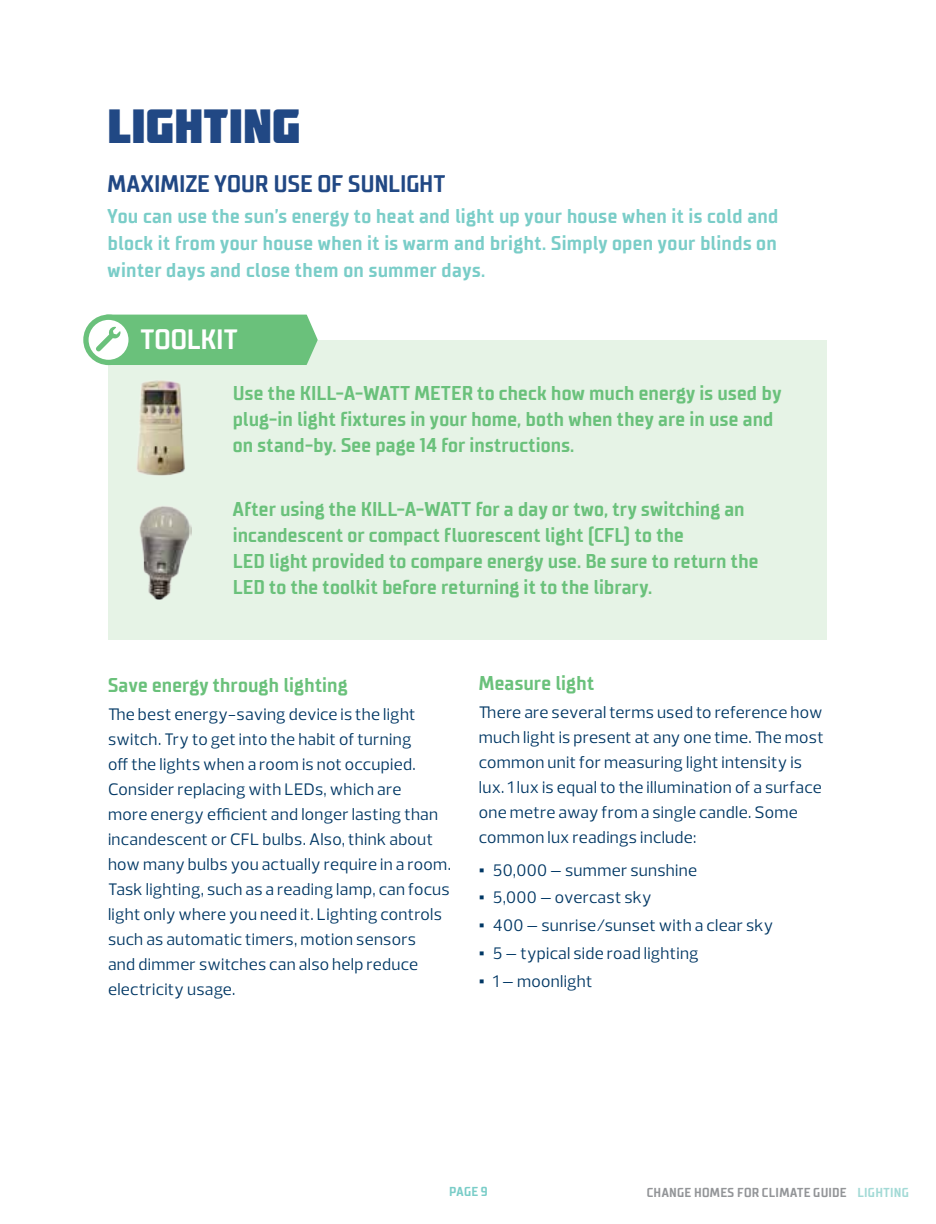
<style>
.page{position:relative;width:936px;height:1224px;background:#fff}
.page>*{position:absolute;margin:0;border:0;box-sizing:border-box;transform-origin:0 0}
.t1{font:48px "Molot DDB Regular";letter-spacing:-.005em;color:#214884}
.t2{font:700 28px "TT Supermolot Condensed";letter-spacing:.005em;color:#fff}
.t3{font:700 24px "TT Supermolot Condensed";letter-spacing:-.005em;color:#214884}
.t4{font:700 20px/26px "TT Supermolot Condensed";letter-spacing:.015em;color:#6ac17b}
.t5{font:700 20px/27px "TT Supermolot Condensed";letter-spacing:.01em;color:#7acdc8;text-align:justify}
.t6{font:17px/25px "Prelo";letter-spacing:.02em;color:#003764}
.t7{font:700 13px "TT Supermolot Condensed";letter-spacing:.025em;color:#939598}
.t8{font:700 13px "TT Supermolot Condensed";color:#7acdc8}
.s1{font-family:"Arial"}
.s2{color:#a3dad6}
</style>
<div class="page">
<div style="left:108px;top:340px;width:719px;height:299px;background:#e6f3e6"></div>
<img style="left:137px;top:380px;width:48px;height:96px">
<img style="left:139px;top:506px;width:53px;height:94px">
<svg style="left:86px;top:317px;width:45px;height:45px"></svg>
<div style="left:83px;top:315px;width:51px;height:50px;border:5px solid #6ac17b;border-radius:50%"></div>
<svg style="left:96px;top:315px;width:222px;height:50px;background:#7ac789"></svg>
<h1 class="t1" style="left:108px;top:97px;width:195px">lighting</h1>
<h3 class="t3" style="left:108px;top:169px;width:339px">MAXIMIZE YOUR USE OF SUNLIGHT</h3>
<p class="t5" style="left:108px;top:203px;width:673px">You can use the sun’s energy to heat and light up your house when it is cold and block it from your house when it is warm and bright. Simply open your blinds on winter days and close them on summer days.</p>
<h2 class="t2" style="left:141px;top:323px;width:98px">TOOLKIT</h2>
<p class="t4" style="left:233px;top:380px;width:550px">Use the KILL-A-WATT METER to check how much energy is used by plug-in light fixtures in your home, both when they are in use and on stand-by. See page 14 for instructions.</p>
<p class="t4" style="left:233px;top:496px;width:527px">After using the KILL-A-WATT for a day or two, try switching an incandescent or compact fluorescent light (CFL) to the<br>LED light provided to compare energy use. Be sure to return the LED to the toolkit before returning it to the library.</p>
<p class="t4" style="left:108px;top:673px;width:241px">Save energy through lighting</p>
<p class="t6" style="left:108px;top:702px;width:345px">The best energy-saving device is the light switch. Try to get into the habit of turning<br>off the lights when a room is not occupied.<br>Consider replacing with LEDs, which are<br>more energy efficient and longer lasting than incandescent or CFL bulbs. Also, think about how many bulbs you actually require in a room.<br>Task lighting, such as a reading lamp, can focus light only where you need it. Lighting controls such as automatic timers, motion sensors<br>and dimmer switches can also help reduce electricity usage.</p>
<p class="t4" style="left:479px;top:671px;width:117px">Measure light</p>
<p class="t6" style="left:479px;top:700px;width:346px">There are several terms used to reference how much light is present at any one time. The most common unit for measuring light intensity is lux. 1 lux is equal to the illumination of a surface one metre away from a single candle. Some common lux readings include:</p>
<p class="t6" style="left:479px;top:857px;width:220px"><span class="s1">▪</span> 50,000 – summer sunshine</p>
<p class="t6" style="left:479px;top:885px;width:174px"><span class="s1">▪</span> 5,000 – overcast sky</p>
<p class="t6" style="left:479px;top:913px;width:296px"><span class="s1">▪</span> 400 – sunrise/sunset with a clear sky</p>
<p class="t6" style="left:479px;top:941px;width:221px"><span class="s1">▪</span> 5 – typical side road lighting</p>
<p class="t6" style="left:479px;top:969px;width:115px"><span class="s1">▪</span> 1 – moonlight</p>
<p class="t8" style="left:449px;top:1184px;width:40px">PAGE 9</p>
<p class="t7" style="left:647px;top:1185px;width:264px">CHANGE HOMES FOR CLIMATE GUIDE <span class="s2">LIGHTING</span></p>
</div>
